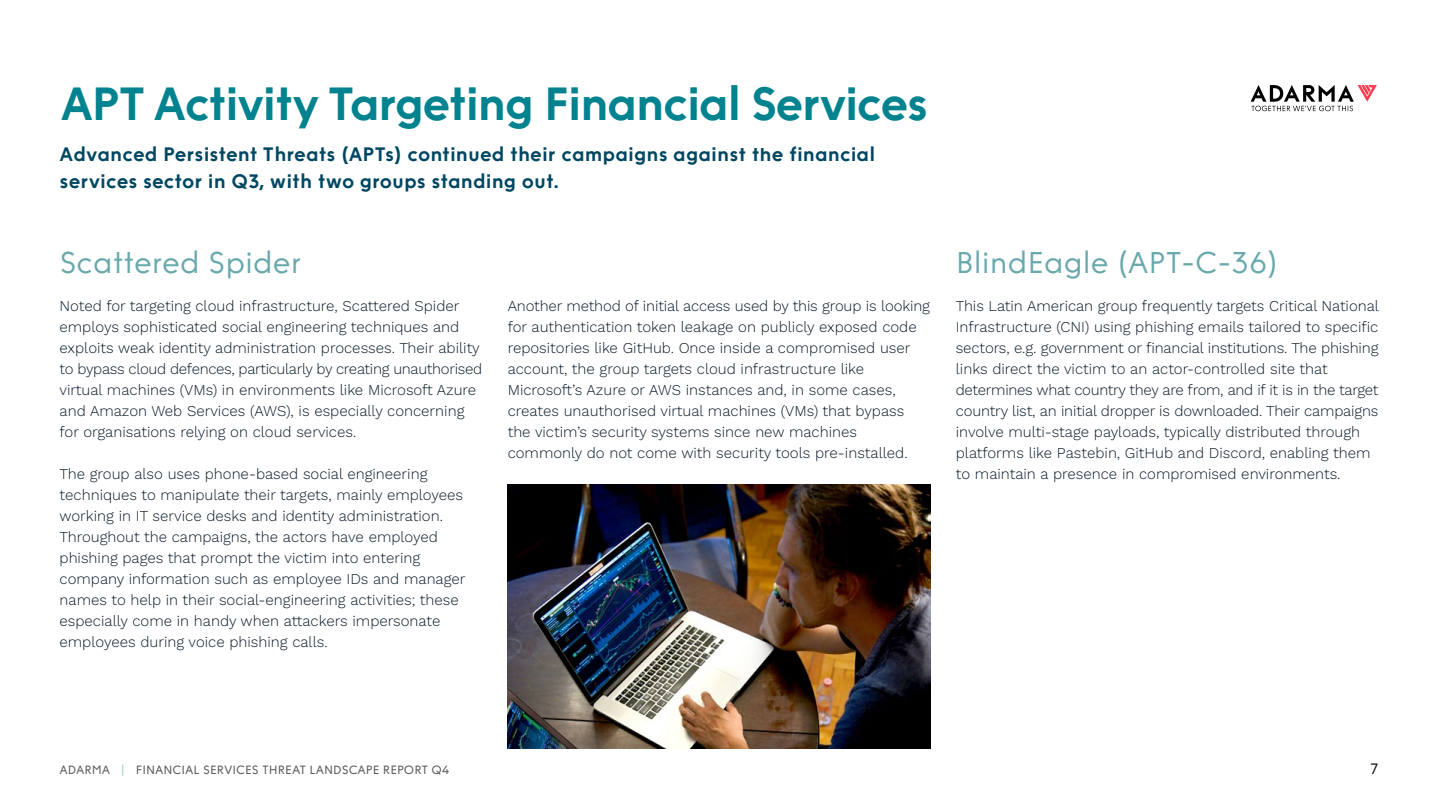
<style>
.page{position:relative;width:1438px;height:808px;background:#fff}
.page>*{position:absolute;margin:0;border:0;box-sizing:border-box;transform-origin:0 0}
.t1{font:700 46.5px "Funkis B Dots";letter-spacing:-.04em;color:#00828f}
._2_-_heading__for_Landscape{font:300 30px "Funkis B Dots";color:#69a8ab}
.intro{font:700 19.5px/27px "Funkis B Dots";color:#004761}
.body{font:300 15px/21px "Work Sans";color:#0a1a29}
.t2{font:300 15px "Funkis B Dots";color:#000}
.t3{font:12px "Funkis B Dots";color:#000}
.s1{color:#69a8ab}
</style>
<div class="page">
<img style="left:507px;top:485px;width:423px;height:263px">
<svg style="left:1250px;top:85px;width:126px;height:26px"></svg>
<p class="t1" style="left:60px;top:76px;width:869px">APT Activity Targeting Financial Services</p>
<p class="intro" style="left:60px;top:141px;width:817px">Advanced Persistent Threats (APTs) continued their campaigns against the financial services sector in Q3, with two groups standing out.</p>
<p class="_2_-_heading__for_Landscape" style="left:60px;top:245px;width:244px">Scattered Spider</p>
<p class="body" style="left:60px;top:295px;width:424px">Noted for targeting cloud infrastructure, Scattered Spider employs sophisticated social engineering techniques and exploits weak identity administration processes. Their ability to bypass cloud defences, particularly by creating unauthorised virtual machines (VMs) in environments like Microsoft Azure and Amazon Web Services (AWS), is especially concerning for organisations relying on cloud services.</p>
<p class="body" style="left:60px;top:463px;width:407px">The group also uses phone-based social engineering techniques to manipulate their targets, mainly employees working in IT service desks and identity administration.<br>Throughout the campaigns, the actors have employed phishing pages that prompt the victim into entering company information such as employee IDs and manager names to help in their social-engineering activities; these especially come in handy when attackers impersonate employees during voice phishing calls.</p>
<p class="body" style="left:507px;top:295px;width:423px">Another method of initial access used by this group is looking for authentication token leakage on publicly exposed code repositories like GitHub. Once inside a compromised user account, the group targets cloud infrastructure like Microsoft’s Azure or AWS instances and, in some cases, creates unauthorised virtual machines (VMs) that bypass the victim’s security systems since new machines commonly do not come with security tools pre-installed.</p>
<p class="_2_-_heading__for_Landscape" style="left:955px;top:245px;width:324px">BlindEagle (APT-C-36)</p>
<p class="body" style="left:955px;top:295px;width:424px">This Latin American group frequently targets Critical National Infrastructure (CNI) using phishing emails tailored to specific sectors, e.g. government or financial institutions. The phishing links direct the victim to an actor-controlled site that determines what country they are from, and if it is in the target country list, an initial dropper is downloaded. Their campaigns involve multi-stage payloads, typically distributed through platforms like Pastebin, GitHub and Discord, enabling them to maintain a presence in compromised environments.</p>
<p class="t3" style="left:60px;top:763px;width:391px">ADARMA <span class="s1">|</span> FINANCIAL SERVICES THREAT LANDSCAPE REPORT Q4</p>
<p class="t2" style="left:1369px;top:760px;width:10px">7</p>
</div>
